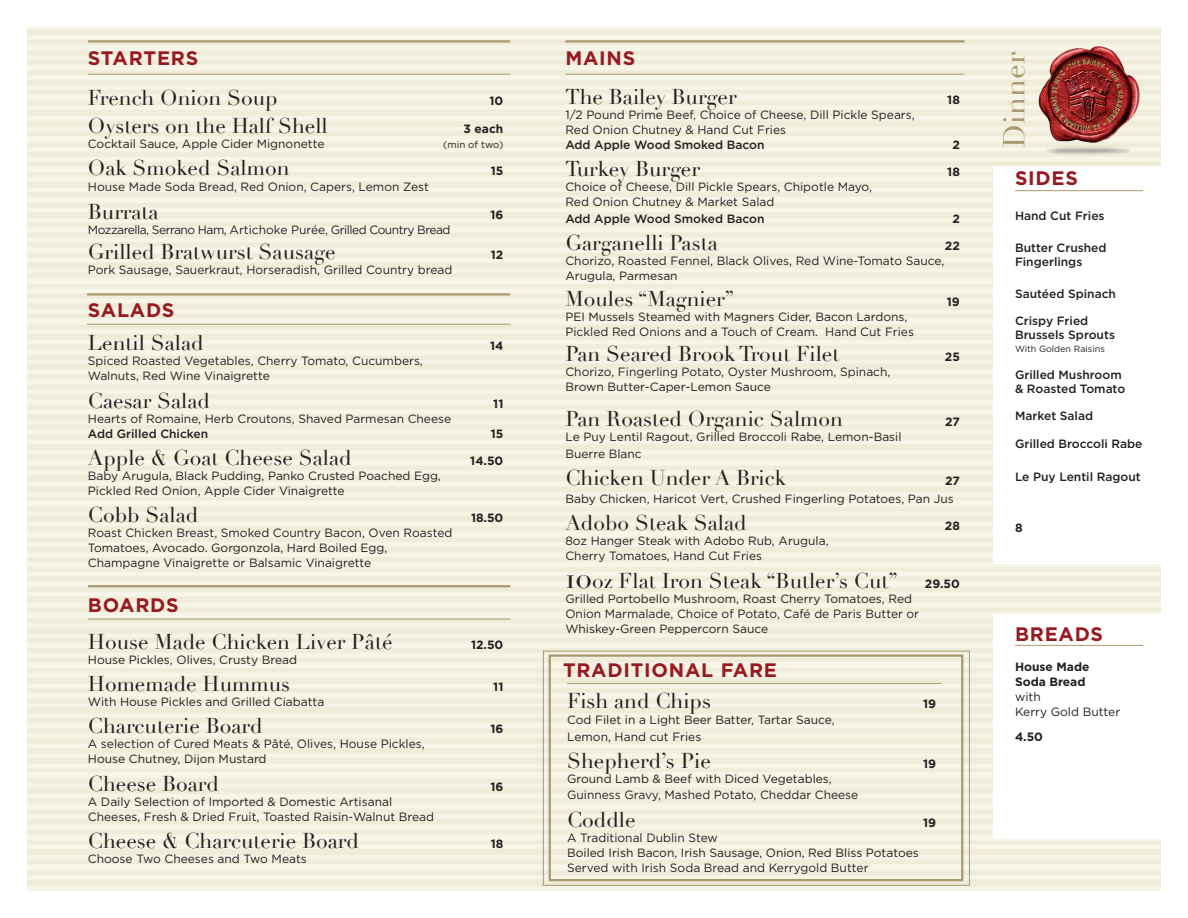
<style>
.page{position:relative;width:1188px;height:918px;background:#fff}
.page>*{position:absolute;margin:0;border:0;box-sizing:border-box;transform-origin:0 0}
.t1{font:29.55px "Didot";color:#ab9a71}
.t2{font:21px "Didot";color:#231f20}
.t3{font:700 19.5px "Gotham";letter-spacing:.04em;color:#981a21}
.t4{font:12px/15px "Gotham";color:#231f20}
.t5{font:500 12px/13.5px "Gotham";color:#231f20}
.t6{font:700 12px "Gotham";color:#231f20}
.t7{font:12px "Gotham";letter-spacing:-.04em;color:#231f20}
.t8{font:9.75px "Gotham";color:#231f20}
.t9{font:9px "Gotham";color:#231f20}
.s1{font-weight:500}
.s2{font-weight:700}
.s3{font-size:30px}
</style>
<div class="page">
<hr style="left:565px;top:40px;width:399px;height:2px;background:#ab9a71">
<hr style="left:565px;top:74px;width:399px;height:1px;background:#ab9a71">
<hr style="left:88px;top:40px;width:422px;height:2px;background:#ab9a71">
<hr style="left:88px;top:74px;width:422px;height:1px;background:#ab9a71">
<hr style="left:87px;top:293px;width:423px;height:3px;background:#ab9a71">
<hr style="left:87px;top:324px;width:423px;height:1px;background:#ab9a71">
<hr style="left:88px;top:585px;width:422px;height:2px;background:#ab9a71">
<hr style="left:88px;top:619px;width:422px;height:1px;background:#ab9a71">
<hr style="left:1015px;top:190px;width:128px;height:1px;background:#ab9a71">
<hr style="left:1015px;top:645px;width:128px;height:1px;background:#ab9a71">
<hr style="left:567px;top:683px;width:375px;height:1px;background:#ab9a71">
<div style="left:549px;top:654px;width:414px;height:227px;border:2px solid #ab9a71"></div>
<div style="left:543px;top:651px;width:427px;height:235px;border:1px solid #ab9a71"></div>
<img style="left:1036px;top:43px;width:107px;height:114px">
<p class="t3" style="left:88px;top:45px;width:112px">STARTERS</p>
<p class="t3" style="left:565px;top:45px;width:71px">MAINS</p>
<p class="t2" style="left:88px;top:85px;width:191px">French Onion Soup</p>
<p class="t6" style="left:490px;top:93px;width:15px">10</p>
<p class="t2" style="left:88px;top:113px;width:241px">Oysters on the Half Shell</p>
<p class="t6" style="left:464px;top:120px;width:41px">3 each</p>
<p class="t4" style="left:88px;top:136px;width:238px">Cocktail Sauce, Apple Cider Mignonette</p>
<p class="t8" style="left:443px;top:138px;width:62px">(min of two)</p>
<p class="t2" style="left:88px;top:155px;width:203px">Oak Smoked Salmon</p>
<p class="t6" style="left:491px;top:163px;width:14px">15</p>
<p class="t4" style="left:88px;top:179px;width:343px">House Made Soda Bread, Red Onion, Capers, Lemon Zest</p>
<p class="t2" style="left:88px;top:199px;width:72px">Burrata</p>
<p class="t6" style="left:490px;top:206px;width:15px">16</p>
<p class="t7" style="left:88px;top:222px;width:364px">Mozzarella, Serrano Ham, Artichoke Purée, Grilled Country Bread</p>
<p class="t2" style="left:88px;top:240px;width:249px">Grilled Bratwurst Sausage</p>
<p class="t6" style="left:491px;top:247px;width:14px">12</p>
<p class="t4" style="left:88px;top:262px;width:366px">Pork Sausage, Sauerkraut, Horseradish, Grilled Country bread</p>
<p class="t3" style="left:88px;top:297px;width:88px">SALADS</p>
<p class="t2" style="left:88px;top:331px;width:117px">Lentil Salad</p>
<p class="t6" style="left:490px;top:338px;width:15px">14</p>
<p class="t4" style="left:88px;top:353px;width:337px">Spiced Roasted Vegetables, Cherry Tomato, Cucumbers,<br>Walnuts, Red Wine Vinaigrette</p>
<p class="t2" style="left:88px;top:388px;width:124px">Caesar Salad</p>
<p class="t6" style="left:493px;top:396px;width:12px">11</p>
<p class="t4" style="left:88px;top:411px;width:365px">Hearts of Romaine, Herb Croutons, Shaved Parmesan Cheese<br><span class="s1">Add Grilled Chicken</span></p>
<p class="t6" style="left:491px;top:426px;width:14px">15</p>
<p class="t2" style="left:88px;top:445px;width:265px">Apple &amp; Goat Cheese Salad</p>
<p class="t6" style="left:470px;top:453px;width:35px">14.50</p>
<p class="t4" style="left:88px;top:468px;width:354px">Baby Arugula, Black Pudding, Panko Crusted Poached Egg,<br>Pickled Red Onion, Apple Cider Vinaigrette</p>
<p class="t2" style="left:88px;top:502px;width:112px">Cobb Salad</p>
<p class="t6" style="left:471px;top:510px;width:34px">18.50</p>
<p class="t4" style="left:88px;top:525px;width:366px">Roast Chicken Breast, Smoked Country Bacon, Oven Roasted<br>Tomatoes, Avocado. Gorgonzola, Hard Boiled Egg,<br>Champagne Vinaigrette or Balsamic Vinaigrette</p>
<p class="t3" style="left:88px;top:592px;width:92px">BOARDS</p>
<p class="t2" style="left:88px;top:629px;width:306px">House Made Chicken Liver Pâté</p>
<p class="t6" style="left:471px;top:637px;width:34px">12.50</p>
<p class="t4" style="left:88px;top:652px;width:211px">House Pickles, Olives, Crusty Bread</p>
<p class="t2" style="left:88px;top:671px;width:204px">Homemade Hummus</p>
<p class="t6" style="left:493px;top:679px;width:12px">11</p>
<p class="t4" style="left:88px;top:694px;width:238px">With House Pickles and Grilled Ciabatta</p>
<p class="t2" style="left:88px;top:713px;width:176px">Charcuterie Board</p>
<p class="t6" style="left:490px;top:721px;width:15px">16</p>
<p class="t4" style="left:88px;top:736px;width:338px">A selection of Cured Meats &amp; Pâté, Olives, House Pickles,<br>House Chutney, Dijon Mustard</p>
<p class="t2" style="left:88px;top:771px;width:133px">Cheese Board</p>
<p class="t6" style="left:490px;top:778px;width:15px">16</p>
<p class="t4" style="left:88px;top:794px;width:348px">A Daily Selection of Imported &amp; Domestic Artisanal<br>Cheeses, Fresh &amp; Dried Fruit, Toasted Raisin-Walnut Bread</p>
<p class="t2" style="left:88px;top:828px;width:273px">Cheese &amp; Charcuterie Board</p>
<p class="t6" style="left:491px;top:836px;width:14px">18</p>
<p class="t4" style="left:88px;top:851px;width:220px">Choose Two Cheeses and Two Meats</p>
<p class="t2" style="left:565px;top:84px;width:173px">The Bailey Burger</p>
<p class="t6" style="left:947px;top:92px;width:14px">18</p>
<p class="t4" style="left:565px;top:107px;width:351px">1/2 Pound Prime Beef, Choice of Cheese, Dill Pickle Spears,<br>Red Onion Chutney &amp; Hand Cut Fries<br><span class="s1">Add Apple Wood Smoked Bacon</span></p>
<p class="t6" style="left:952px;top:137px;width:9px">2</p>
<p class="t2" style="left:565px;top:156px;width:136px">Turkey Burger</p>
<p class="t6" style="left:947px;top:164px;width:14px">18</p>
<p class="t4" style="left:565px;top:179px;width:308px">Choice of Cheese, Dill Pickle Spears, Chipotle Mayo,<br>Red Onion Chutney &amp; Market Salad</p>
<p class="t5" style="left:565px;top:211px;width:201px">Add Apple Wood Smoked Bacon</p>
<p class="t6" style="left:952px;top:210px;width:9px">2</p>
<p class="t2" style="left:565px;top:230px;width:154px">Garganelli Pasta</p>
<p class="t6" style="left:945px;top:238px;width:16px">22</p>
<p class="t4" style="left:565px;top:253px;width:380px">Chorizo, Roasted Fennel, Black Olives, Red Wine-Tomato Sauce,<br>Arugula, Parmesan</p>
<p class="t2" style="left:565px;top:286px;width:170px">Moules “Magnier”</p>
<p class="t6" style="left:947px;top:293px;width:15px">19</p>
<p class="t4" style="left:565px;top:309px;width:350px">PEI Mussels Steamed with Magners Cider, Bacon Lardons,<br>Pickled Red Onions and a Touch of Cream. Hand Cut Fries</p>
<p class="t2" style="left:565px;top:342px;width:275px">Pan Seared Brook Trout Filet</p>
<p class="t6" style="left:945px;top:349px;width:17px">25</p>
<p class="t4" style="left:565px;top:364px;width:327px">Chorizo, Fingerling Potato, Oyster Mushroom, Spinach,<br>Brown Butter-Caper-Lemon Sauce</p>
<p class="t2" style="left:565px;top:406px;width:279px">Pan Roasted Organic Salmon</p>
<p class="t6" style="left:945px;top:414px;width:16px">27</p>
<p class="t4" style="left:565px;top:429px;width:338px;line-height:16.5px">Le Puy Lentil Ragout, Grilled Broccoli Rabe, Lemon-Basil<br>Buerre Blanc</p>
<p class="t2" style="left:565px;top:465px;width:222px">Chicken Under A Brick</p>
<p class="t4" style="left:565px;top:472px;width:396px;line-height:18px;text-indent:380px"><span class="s2">27<br></span>Baby Chicken, Haricot Vert, Crushed Fingerling Potatoes, Pan Jus</p>
<p class="t2" style="left:565px;top:510px;width:183px">Adobo Steak Salad</p>
<p class="t6" style="left:945px;top:518px;width:17px">28</p>
<p class="t4" style="left:565px;top:533px;width:265px">8oz Hanger Steak with Adobo Rub, Arugula,<br>Cherry Tomatoes, Hand Cut Fries</p>
<p class="t2" style="left:565px;top:568px;width:334px"><span class="s3">10</span>0z Flat Iron Steak “Butler’s Cut”</p>
<p class="t6" style="left:925px;top:575px;width:37px">29.50</p>
<p class="t4" style="left:565px;top:591px;width:355px">Grilled Portobello Mushroom, Roast Cherry Tomatoes, Red<br>Onion Marmalade, Choice of Potato, Café de Paris Butter or<br>Whiskey-Green Peppercorn Sauce</p>
<p class="t3" style="left:563px;top:657px;width:215px">TRADITIONAL FARE</p>
<p class="t2" style="left:567px;top:688px;width:145px">Fish and Chips</p>
<p class="t6" style="left:923px;top:695px;width:15px">19</p>
<p class="t4" style="left:567px;top:711px;width:269px;line-height:16.5px">Cod Filet in a Light Beer Batter, Tartar Sauce,<br>Lemon, Hand cut Fries</p>
<p class="t2" style="left:567px;top:748px;width:145px">Shepherd’s Pie</p>
<p class="t6" style="left:923px;top:756px;width:15px">19</p>
<p class="t4" style="left:567px;top:770px;width:293px;line-height:16.5px">Ground Lamb &amp; Beef with Diced Vegetables,<br>Guinness Gravy, Mashed Potato, Cheddar Cheese</p>
<p class="t2" style="left:567px;top:807px;width:70px">Coddle</p>
<p class="t6" style="left:923px;top:814px;width:15px">19</p>
<p class="t4" style="left:567px;top:830px;width:353px">A Traditional Dublin Stew<br>Boiled Irish Bacon, Irish Sausage, Onion, Red Bliss Potatoes<br>Served with Irish Soda Bread and Kerrygold Butter</p>
<p class="t1" style="left:996px;top:148px;width:97px;rotate:-90deg">Dinner</p>
<p class="t3" style="left:1015px;top:166px;width:64px">SIDES</p>
<p class="t5" style="left:1015px;top:209px;width:91px">Hand Cut Fries</p>
<p class="t5" style="left:1015px;top:241px;width:93px">Butter Crushed<br>Fingerlings</p>
<p class="t5" style="left:1015px;top:287px;width:103px">Sautéed Spinach</p>
<p class="t5" style="left:1015px;top:314px;width:101px">Crispy Fried<br>Brussels Sprouts</p>
<p class="t9" style="left:1015px;top:343px;width:91px">With Golden Raisins</p>
<p class="t5" style="left:1015px;top:368px;width:112px">Grilled Mushroom &amp; Roasted Tomato</p>
<p class="t5" style="left:1015px;top:409px;width:80px">Market Salad</p>
<p class="t5" style="left:1015px;top:437px;width:129px">Grilled Broccoli Rabe</p>
<p class="t5" style="left:1015px;top:470px;width:127px">Le Puy Lentil Ragout</p>
<p class="t6" style="left:1015px;top:520px;width:9px">8</p>
<p class="t3" style="left:1015px;top:622px;width:90px">BREADS</p>
<p class="t4" style="left:1015px;top:659px;width:107px"><span class="s2">House Made<br>Soda Bread<br></span>with<br>Kerry Gold Butter</p>
<p class="t6" style="left:1015px;top:729px;width:30px">4.50</p>
</div>
